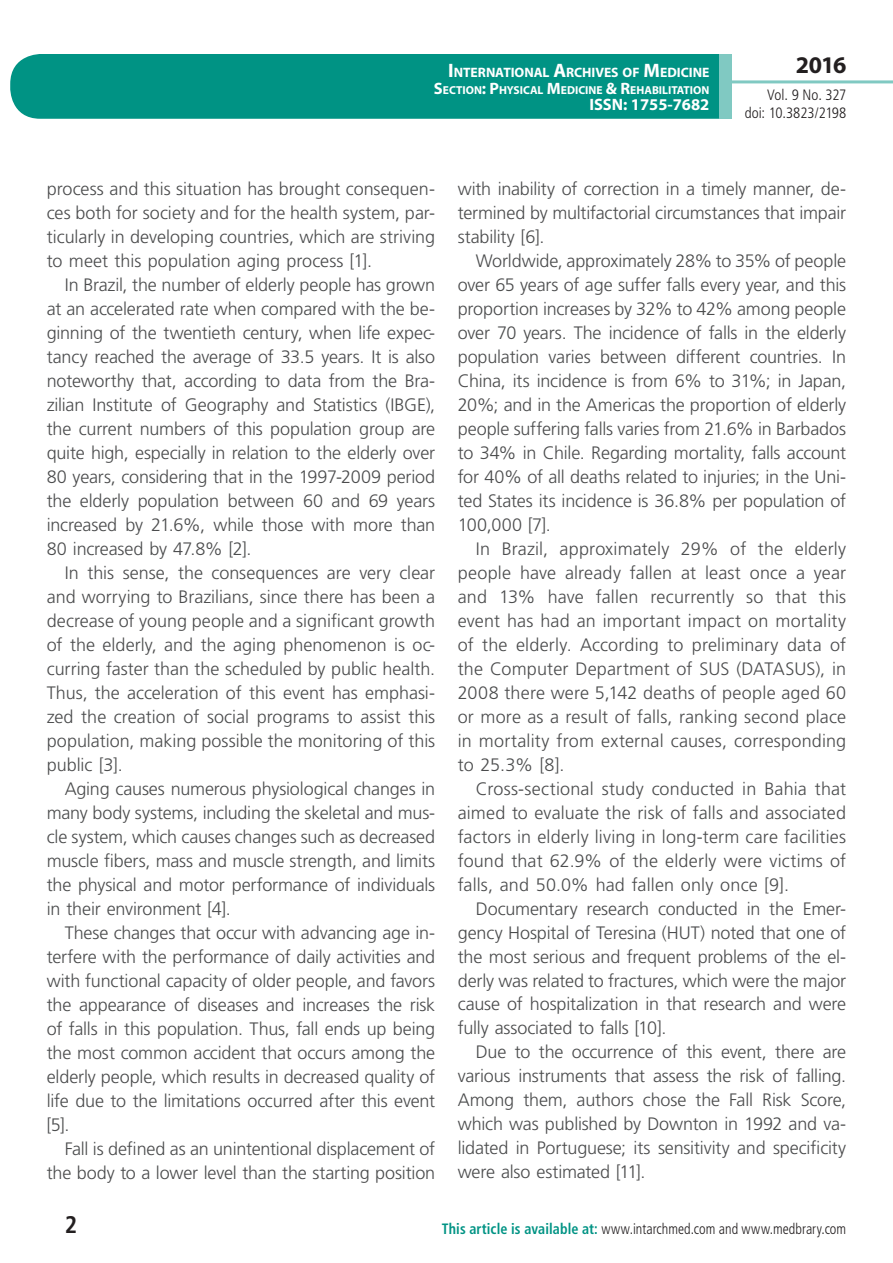
<style>
.page{position:relative;width:893px;height:1263px;background:#fff}
.page>*{position:absolute;margin:0;border:0;box-sizing:border-box;transform-origin:0 0}
.t1{font:700 24px "Myriad Pro";color:#231f20}
.t2{font:700 condensed 24px "Frutiger LT Std";color:#231f20}
.t3{font:300 18px/24px "Frutiger LT Std";letter-spacing:-.01em;color:#4b4c4d;text-align:justify}
.t4{font:700 16.5px "Myriad Pro";color:#fff}
.t5{font:300 condensed 15px "Frutiger LT Std";letter-spacing:.005em;color:#231f20;scale:.94 1}
.t6{font:300 condensed 15px/18px "Frutiger LT Std";letter-spacing:.005em;color:#231f20;text-align:right}
.t7{font:700 13.65px "Myriad Pro";letter-spacing:-.005em;color:#fff}
.t8{font:700 11.55px "Myriad Pro";color:#fff}
.s1{font-size:19.5px}
.s2{font-size:16.5px}
.s3{font-weight:700;color:#009384}
</style>
<div class="page">
<div style="left:10px;top:54px;width:775px;height:65px;background:#009384;border-radius:30px"></div>
<div style="left:732px;top:0;width:161px;height:157px;background:#fff"></div>
<hr style="left:730px;top:80px;width:163px;height:3px;background:#80c9c2">
<div style="left:719px;top:54px;width:13px;height:65px;background:#80c9c2"></div>
<p class="t7" style="left:448px;top:64px;width:263px"><span class="s1">I</span>NTERNATIONAL <span class="s1">A</span>RCHIVES OF <span class="s1">M</span>EDICINE</p>
<p class="t8" style="left:434px;top:82px;width:277px"><span class="s2">S</span>ECTION<span class="s2">: P</span>HYSICAL <span class="s2">M</span>EDICINE <span class="s2">&amp; R</span>EHABILITATION</p>
<p class="t4" style="left:589px;top:94px;width:122px">ISSN: 1755-7682</p>
<h1 class="t1" style="left:796px;top:49px;width:52px">2016</h1>
<p class="t6" style="left:745px;top:86px;width:103px">Vol. 9 No. 327 doi: 10.3823/2198</p>
<p class="t3" style="left:47px;top:177px;width:390px">process and this situation has brought consequen&shy;ces both for society and for the health system, par&shy;ticularly in developing countries, which are striving to meet this population aging process [1].</p>
<p class="t3" style="left:47px;top:273px;width:390px;text-indent:18px">In Brazil, the number of elderly people has grown at an accelerated rate when compared with the be&shy;ginning of the twentieth century, when life expec&shy;tancy reached the average of 33.5 years. It is also noteworthy that, according to data from the Bra&shy;zilian Institute of Geography and Statistics (IBGE), the current numbers of this population group are quite high, especially in relation to the elderly over 80 years, considering that in the 1997-2009 period the elderly population between 60 and 69 years increased by 21.6%, while those with more than 80 increased by 47.8% [2].</p>
<p class="t3" style="left:47px;top:561px;width:390px;text-indent:18px">In this sense, the consequences are very clear and worrying to Brazilians, since there has been a decrease of young people and a significant growth of the elderly, and the aging phenomenon is oc&shy;curring faster than the scheduled by public health.<br>Thus, the acceleration of this event has emphasi&shy;zed the creation of social programs to assist this population, making possible the monitoring of this public [3].</p>
<p class="t3" style="left:47px;top:777px;width:390px;text-indent:18px">Aging causes numerous physiological changes in many body systems, including the skeletal and mus&shy;cle system, which causes changes such as decreased muscle fibers, mass and muscle strength, and limits the physical and motor performance of individuals in their environment [4].</p>
<p class="t3" style="left:47px;top:921px;width:390px;text-indent:18px">These changes that occur with advancing age in&shy;terfere with the performance of daily activities and with functional capacity of older people, and favors the appearance of diseases and increases the risk of falls in this population. Thus, fall ends up being the most common accident that occurs among the elderly people, which results in decreased quality of life due to the limitations occurred after this event [5].</p>
<p class="t3" style="left:47px;top:1137px;width:390px;text-align:right">Fall is defined as an unintentional displacement of the body to a lower level than the starting position</p>
<p class="t3" style="left:458px;top:177px;width:390px">with inability of correction in a timely manner, de&shy;termined by multifactorial circumstances that impair stability [6].</p>
<p class="t3" style="left:458px;top:249px;width:390px;text-indent:18px">Worldwide, approximately 28% to 35% of people over 65 years of age suffer falls every year, and this proportion increases by 32% to 42% among people over 70 years. The incidence of falls in the elderly population varies between different countries. In China, its incidence is from 6% to 31%; in Japan, 20%; and in the Americas the proportion of elderly people suffering falls varies from 21.6% in Barbados to 34% in Chile. Regarding mortality, falls account for 40% of all deaths related to injuries; in the Uni&shy;ted States its incidence is 36.8% per population of 100,000 [7].</p>
<p class="t3" style="left:458px;top:537px;width:390px;text-indent:18px">In Brazil, approximately 29% of the elderly people have already fallen at least once a year and 13% have fallen recurrently so that this event has had an important impact on mortality of the elderly. According to preliminary data of the Computer Department of SUS (DATASUS), in 2008 there were 5,142 deaths of people aged 60 or more as a result of falls, ranking second place in mortality from external causes, corresponding to 25.3% [8].</p>
<p class="t3" style="left:458px;top:776px;width:390px;text-indent:18px">Cross-sectional study conducted in Bahia that aimed to evaluate the risk of falls and associated factors in elderly living in long-term care facilities found that 62.9% of the elderly were victims of falls, and 50.0% had fallen only once [9].</p>
<p class="t3" style="left:458px;top:896px;width:390px;text-indent:18px">Documentary research conducted in the Emer&shy;gency Hospital of Teresina (HUT) noted that one of the most serious and frequent problems of the el&shy;derly was related to fractures, which were the major cause of hospitalization in that research and were fully associated to falls [10].</p>
<p class="t3" style="left:458px;top:1040px;width:390px;text-indent:18px">Due to the occurrence of this event, there are various instruments that assess the risk of falling.<br>Among them, authors chose the Fall Risk Score, which was published by Downton in 1992 and va&shy;lidated in Portuguese; its sensitivity and specificity were also estimated [11].</p>
<h1 class="t2" style="left:65px;top:1210px;width:14px">2</h1>
<p class="t5" style="left:442px;top:1220px;width:432px"><span class="s3">This article is available at:</span> www.intarchmed.com and www.medbrary.com</p>
</div>
